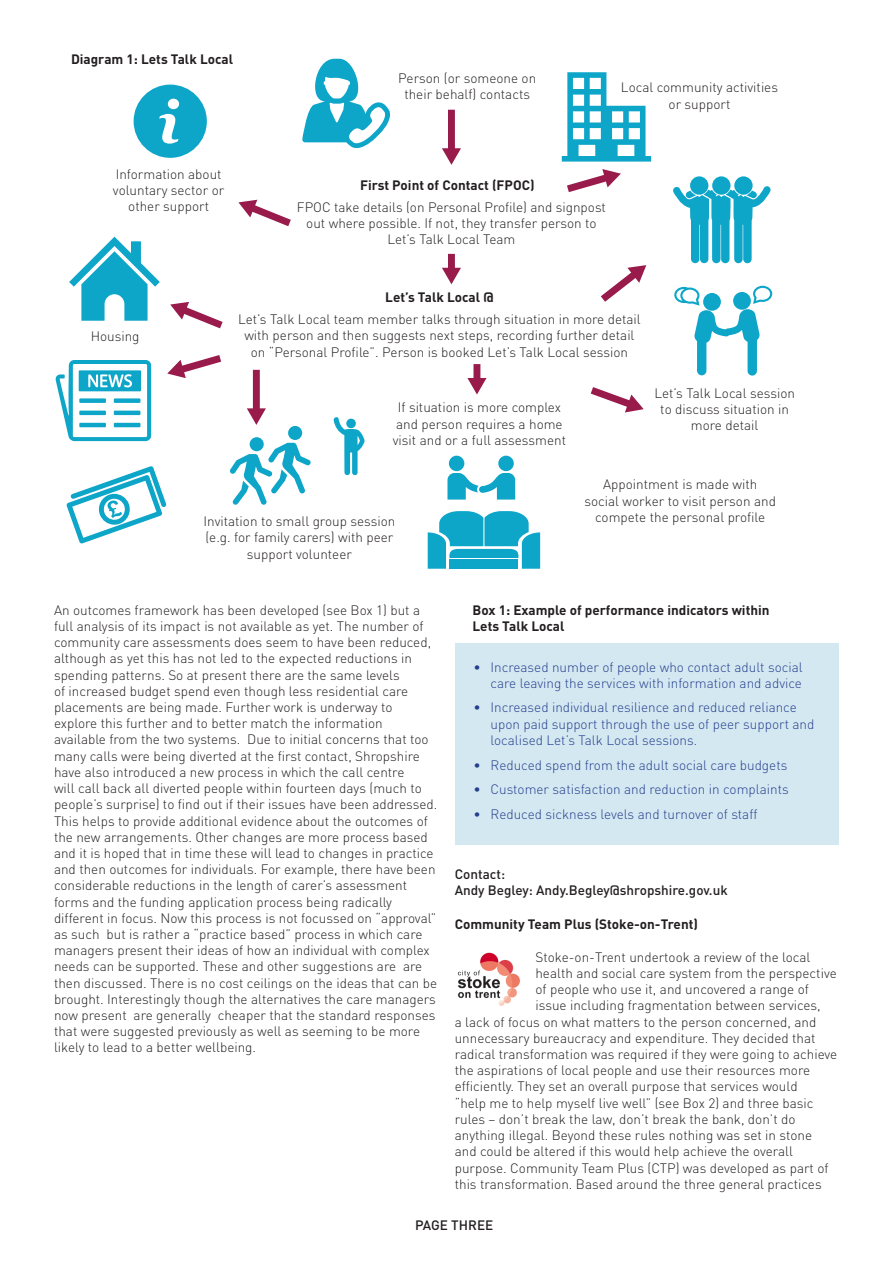
<style>
.page{position:relative;width:893px;height:1263px;background:#fff}
.page>*{position:absolute;margin:0;border:0;box-sizing:border-box;transform-origin:0 0}
.t1{font:300 13.5px/16.2px "DINOT";color:#231f20;text-align:center}
.t2{font:300 13.5px/16.2px "DINOT";color:#253f8e;text-align:right}
.t3{font:700 13.5px/16.2px "DINOT";color:#231f20}
.t4{font:500 13.5px/16.2px "DINOT";color:#231f20}
</style>
<div class="page">
<div style="left:455px;top:643px;width:384px;height:202px;background:#d4e8f1"></div>
<svg style="left:134px;top:85px;width:73px;height:73px"></svg>
<svg style="left:69px;top:237px;width:91px;height:84px"></svg>
<svg style="left:302px;top:59px;width:88px;height:89px"></svg>
<div style="left:712px;top:176px;width:18px;height:19px;background:#0da5c8;border-radius:50%"></div>
<div style="left:690px;top:176px;width:18px;height:19px;background:#0da5c8;border-radius:50%"></div>
<div style="left:734px;top:176px;width:19px;height:19px;background:#0da5c8;border-radius:50%"></div>
<svg style="left:673px;top:186px;width:97px;height:77px"></svg>
<svg style="left:674px;top:286px;width:98px;height:90px"></svg>
<svg style="left:56px;top:360px;width:95px;height:81px"></svg>
<svg style="left:67px;top:466px;width:99px;height:77px"></svg>
<svg style="left:562px;top:72px;width:89px;height:90px"></svg>
<svg style="left:334px;top:417px;width:30px;height:58px"></svg>
<svg style="left:428px;top:511px;width:112px;height:58px"></svg>
<div style="left:449px;top:559px;width:69px;height:10px;background:#0da5c8"></div>
<svg style="left:447px;top:456px;width:68px;height:43px"></svg>
<svg style="left:442px;top:110px;width:19px;height:55px"></svg>
<svg style="left:230px;top:370px;width:81px;height:135px"></svg>
<svg style="left:567px;top:169px;width:54px;height:23px"></svg>
<svg style="left:601px;top:265px;width:45px;height:37px"></svg>
<svg style="left:238px;top:200px;width:53px;height:26px"></svg>
<svg style="left:170px;top:302px;width:53px;height:26px"></svg>
<svg style="left:167px;top:355px;width:54px;height:23px"></svg>
<svg style="left:591px;top:387px;width:53px;height:25px"></svg>
<svg style="left:442px;top:254px;width:19px;height:30px"></svg>
<svg style="left:467px;top:364px;width:19px;height:30px"></svg>
<img style="left:457px;top:952px;width:63px;height:54px">
<p class="t3" style="left:71px;top:51px;width:164px">Diagram 1: Lets Talk Local</p>
<p class="t1" style="left:113px;top:166px;width:113px">Information about voluntary sector or other support</p>
<p class="t1" style="left:398px;top:70px;width:139px">Person (or someone on their behalf) contacts</p>
<p class="t1" style="left:621px;top:79px;width:159px">Local community activities or support</p>
<p class="t3" style="left:360px;top:176px;width:176px">First Point of Contact (FPOC)</p>
<p class="t1" style="left:297px;top:199px;width:310px">FPOC take details (on Personal Profile) and signpost out where possible. If not, they transfer person to<br>Let’s Talk Local Team</p>
<p class="t3" style="left:385px;top:289px;width:110px">Let’s Talk Local @</p>
<p class="t1" style="left:91px;top:328px;width:50px">Housing</p>
<p class="t1" style="left:238px;top:311px;width:404px">Let’s Talk Local team member talks through situation in more detail with person and then suggests next steps, recording further detail on “Personal Profile”. Person is booked Let’s Talk Local session</p>
<p class="t1" style="left:393px;top:399px;width:175px">If situation is more complex and person requires a home visit and or a full assessment</p>
<p class="t1" style="left:654px;top:385px;width:142px">Let’s Talk Local session to discuss situation in more detail</p>
<p class="t1" style="left:203px;top:513px;width:193px">Invitation to small group session (e.g. for family carers) with peer support volunteer</p>
<p class="t1" style="left:584px;top:476px;width:193px">Appointment is made with social worker to visit person and compete the personal profile</p>
<p class="t1" style="left:54px;top:602px;width:385px;text-align:left">An outcomes framework has been developed (see Box 1) but a full analysis of its impact is not available as yet. The number of community care assessments does seem to have been reduced, although as yet this has not led to the expected reductions in spending patterns. So at present there are the same levels<br>of increased budget spend even though less residential care placements are being made. Further work is underway to explore this further and to better match the information available from the two systems. Due to initial concerns that too many calls were being diverted at the first contact, Shropshire have also introduced a new process in which the call centre<br>will call back all diverted people within fourteen days (much to people’s surprise) to find out if their issues have been addressed.<br>This helps to provide additional evidence about the outcomes of the new arrangements. Other changes are more process based and it is hoped that in time these will lead to changes in practice and then outcomes for individuals. For example, there have been considerable reductions in the length of carer’s assessment forms and the funding application process being radically different in focus. Now this process is not focussed on “approval” as such but is rather a “practice based” process in which care managers present their ideas of how an individual with complex needs can be supported. These and other suggestions are are then discussed. There is no cost ceilings on the ideas that can be brought. Interestingly though the alternatives the care managers now present are generally cheaper that the standard responses that were suggested previously as well as seeming to be more likely to lead to a better wellbeing.</p>
<p class="t3" style="left:472px;top:601px;width:299px">Box 1: Example of performance indicators within<br>Lets Talk Local</p>
<p class="t2" style="left:473px;top:658px;width:331px">• Increased number of people who contact adult social care leaving the services with information and advice</p>
<p class="t2" style="left:490px;top:699px;width:325px;text-align:left;text-indent:-17px">• Increased individual resilience and reduced reliance upon paid support through the use of peer support and localised Let’s Talk Local sessions.</p>
<p class="t2" style="left:473px;top:756px;width:315px">• Reduced spend from the adult social care budgets</p>
<p class="t2" style="left:473px;top:781px;width:317px">• Customer satisfaction and reduction in complaints</p>
<p class="t2" style="left:473px;top:806px;width:286px">• Reduced sickness levels and turnover of staff</p>
<p class="t4" style="left:455px;top:866px;width:275px">Contact:<br>Andy Begley: Andy.Begley@shropshire.gov.uk</p>
<p class="t3" style="left:455px;top:915px;width:245px">Community Team Plus (Stoke-on-Trent)</p>
<p class="t1" style="left:535px;top:949px;width:276px">Stoke-on-Trent undertook a review of the local</p>
<p class="t1" style="left:535px;top:965px;width:303px">health and social care system from the perspective</p>
<p class="t1" style="left:535px;top:981px;width:275px">of people who use it, and uncovered a range of</p>
<p class="t1" style="left:535px;top:997px;width:287px">issue including fragmentation between services,</p>
<p class="t1" style="left:455px;top:1013px;width:363px">a lack of focus on what matters to the person concerned, and</p>
<p class="t1" style="left:455px;top:1030px;width:362px">unnecessary bureaucracy and expenditure. They decided that</p>
<p class="t1" style="left:455px;top:1046px;width:384px">radical transformation was required if they were going to achieve</p>
<p class="t1" style="left:455px;top:1062px;width:357px">the aspirations of local people and use their resources more</p>
<p class="t1" style="left:455px;top:1078px;width:344px">efficiently. They set an overall purpose that services would</p>
<p class="t1" style="left:455px;top:1094px;width:360px">“help me to help myself live well” (see Box 2) and three basic</p>
<p class="t1" style="left:455px;top:1111px;width:342px">rules – don’t break the law, don’t break the bank, don’t do</p>
<p class="t1" style="left:455px;top:1127px;width:359px">anything illegal. Beyond these rules nothing was set in stone</p>
<p class="t1" style="left:455px;top:1143px;width:340px">and could be altered if this would help achieve the overall</p>
<p class="t1" style="left:455px;top:1159px;width:375px">purpose. Community Team Plus (CTP) was developed as part of</p>
<p class="t1" style="left:455px;top:1175px;width:368px">this transformation. Based around the three general practices</p>
<p class="t4" style="left:415px;top:1216px;width:80px">PAGE THREE</p>
</div>
